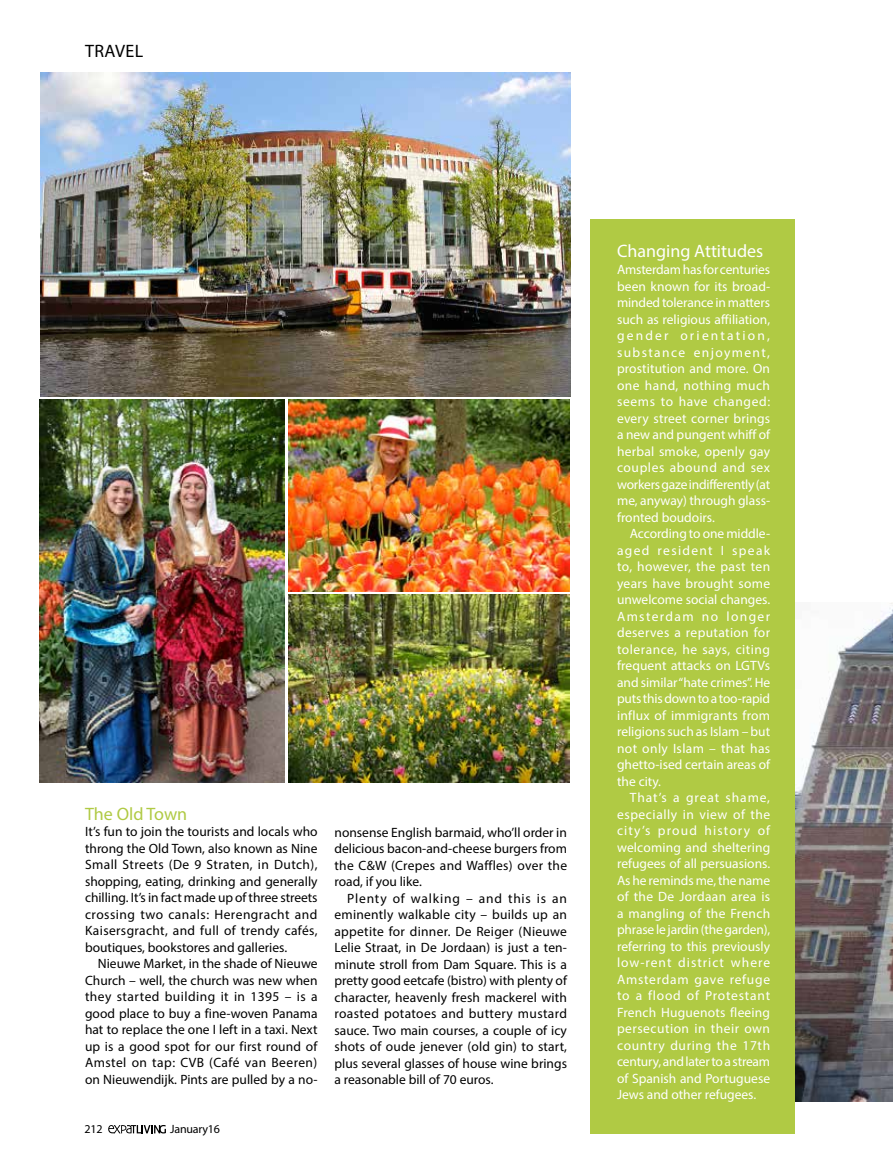
<style>
.page{position:relative;width:893px;height:1170px;background:#fff}
.page>*{position:absolute;margin:0;border:0;box-sizing:border-box;transform-origin:0 0}
.t1{font:18px "Myriad Pro";color:#fff}
.t2{font:18px "Myriad Pro";color:#b0ca44}
.t3{font:18px "Myriad Pro";letter-spacing:.02em;color:#000}
.t4{font:13.5px/16.5px "Myriad Pro";color:#fff;text-align:justify}
.t5{font:13.5px/16.5px "Myriad Pro";color:#000;text-align:justify}
.t6{font:12px "Myriad Pro";letter-spacing:-.02em;color:#000}
</style>
<div class="page">
<svg style="left:108px;top:1125px;width:58px;height:8px"></svg>
<img style="left:794px;top:602px;width:99px;height:499px">
<div style="left:590px;top:219px;width:204px;height:914px;background:#b0ca44"></div>
<img style="left:288px;top:400px;width:282px;height:191px">
<img style="left:288px;top:594px;width:282px;height:188px">
<img style="left:40px;top:400px;width:245px;height:382px">
<img style="left:40px;top:73px;width:530px;height:323px">
<h1 class="t3" style="left:85px;top:40px;width:59px">TRAVEL</h1>
<h1 class="t2" style="left:85px;top:802px;width:104px">The Old Town</h1>
<p class="t5" style="left:85px;top:823px;width:234px">It’s fun to join the tourists and locals who throng the Old Town, also known as Nine Small Streets (De 9 Straten, in Dutch), shopping, eating, drinking and generally chilling. It’s in fact made up of three streets crossing two canals: Herengracht and Kaisersgracht, and full of trendy cafés, boutiques, bookstores and galleries.</p>
<p class="t5" style="left:85px;top:955px;width:234px;text-indent:13px">Nieuwe Market, in the shade of Nieuwe Church – well, the church was new when they started building it in 1395 – is a good place to buy a fine-woven Panama hat to replace the one I left in a taxi. Next up is a good spot for our first round of Amstel on tap: CVB (Café van Beeren) on Nieuwendijk. Pints are pulled by a no-</p>
<p class="t6" style="left:84px;top:1121px;width:20px">212</p>
<p class="t6" style="left:170px;top:1121px;width:51px">January16</p>
<p class="t5" style="left:335px;top:823px;width:234px">nonsense English barmaid, who’ll order in delicious bacon-and-cheese burgers from the C&amp;W (Crepes and Waffles) over the road, if you like.</p>
<p class="t5" style="left:335px;top:889px;width:234px;text-indent:13px">Plenty of walking – and this is an eminently walkable city – builds up an appetite for dinner. De Reiger (Nieuwe Lelie Straat, in De Jordaan) is just a ten&shy;minute stroll from Dam Square. This is a pretty good eetcafe (bistro) with plenty of character, heavenly fresh mackerel with roasted potatoes and buttery mustard sauce. Two main courses, a couple of icy shots of oude jenever (old gin) to start, plus several glasses of house wine brings a reasonable bill of 70 euros.</p>
<h1 class="t1" style="left:617px;top:240px;width:148px">Changing Attitudes</h1>
<p class="t4" style="left:617px;top:261px;width:155px">Amsterdam has for centuries been known for its broad&shy;minded tolerance in matters such as religious affiliation, gender orientation, substance enjoyment, prostitution and more. On one hand, nothing much seems to have changed: every street corner brings a new and pungent whiff of herbal smoke, openly gay couples abound and sex workers gaze indifferently (at me, anyway) through glass&shy;fronted boudoirs.</p>
<p class="t4" style="left:617px;top:525px;width:155px;text-indent:13px">According to one middle&shy;aged resident I speak to, however, the past ten years have brought some unwelcome social changes.<br>Amsterdam no longer deserves a reputation for tolerance, he says, citing frequent attacks on LGTVs and similar “hate crimes”. He puts this down to a too-rapid influx of immigrants from religions such as Islam – but not only Islam – that has ghetto-ised certain areas of the city.</p>
<p class="t4" style="left:617px;top:789px;width:155px;text-indent:13px">That’s a great shame, especially in view of the city’s proud history of welcoming and sheltering refugees of all persuasions.<br>As he reminds me, the name of the De Jordaan area is a mangling of the French phrase le jardin (the garden), referring to this previously low-rent district where Amsterdam gave refuge to a flood of Protestant French Huguenots fleeing persecution in their own country during the 17th century, and later to a stream of Spanish and Portuguese Jews and other refugees.</p>
</div>
